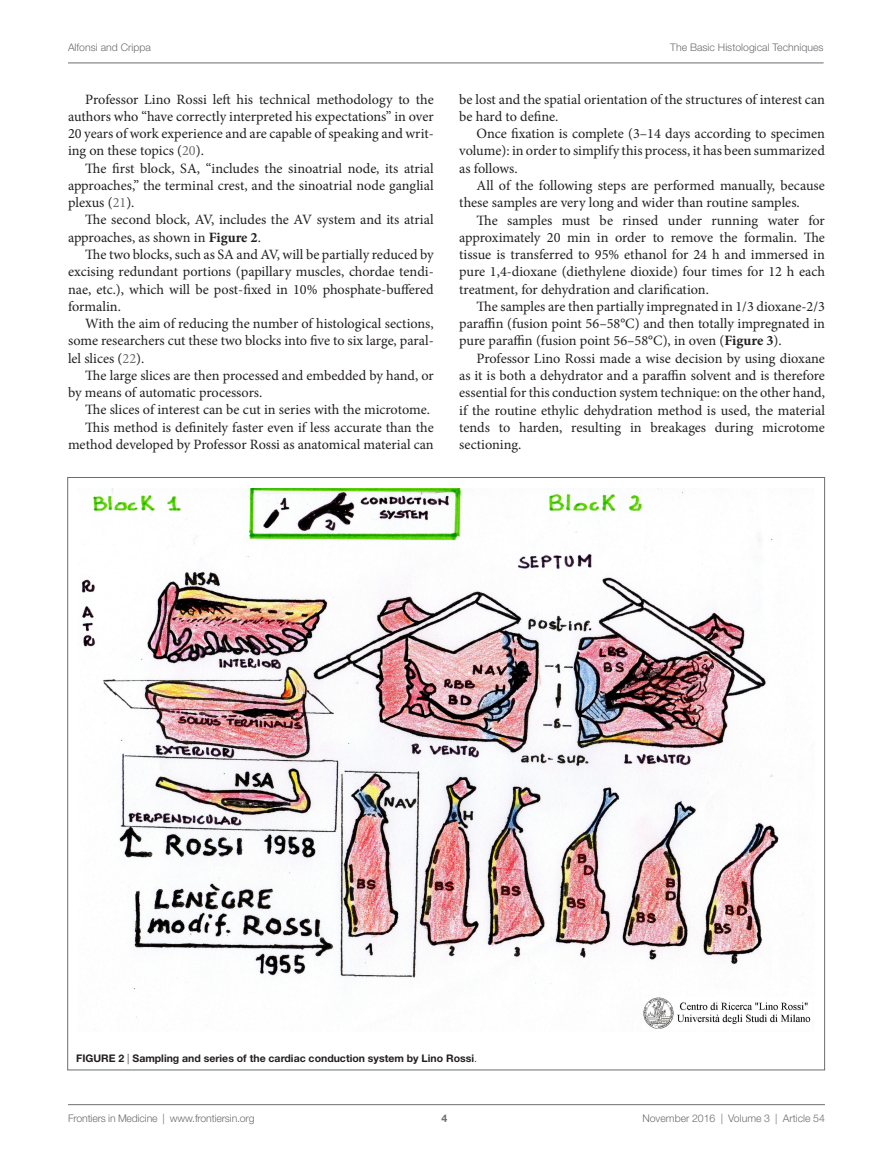
<style>
.page{position:relative;width:893px;height:1170px;background:#fff}
.page>*{position:absolute;margin:0;border:0;box-sizing:border-box;transform-origin:0 0}
.t1{font:14.25px/17.2px "Minion Pro";color:#231f20;text-align:justify}
.t2{font:300 10.5px "Helvetica Neue LT Std";color:#6c6d70}
.t3{font:700 10.5px "Helvetica Neue LT Std";color:#231f20}
.t4{font:700 10.5px "Helvetica Neue LT Std";color:#6c6d70}
.s1{color:#6c6d70}
.s2{font-weight:700}
.s3{font-weight:300}
</style>
<div class="page">
<img style="left:81px;top:489px;width:730px;height:540px">
<hr style="left:68px;top:63px;width:756px;height:1px;background:#6c6d70">
<hr style="left:68px;top:1104px;width:757px;height:1px;background:#6c6d70">
<p class="t2" style="left:68px;top:41px;width:84px">Alfonsi and Crippa</p>
<p class="t2" style="left:670px;top:41px;width:155px">The Basic Histological Techniques</p>
<p class="t1" style="left:68px;top:90px;width:367px;text-indent:17px">Professor Lino Rossi left his technical methodology to the authors who “have correctly interpreted his expectations” in over 20 years of work experience and are capable of speaking and writ&shy;ing on these topics (<span class="s1">20</span>).</p>
<p class="t1" style="left:68px;top:159px;width:367px;text-indent:17px">The first block, SA, “includes the sinoatrial node, its atrial approaches,” the terminal crest, and the sinoatrial node ganglial plexus (<span class="s1">21</span>).</p>
<p class="t1" style="left:68px;top:211px;width:367px;text-indent:17px">The second block, AV, includes the AV system and its atrial approaches, as shown in <span class="s2">Figure 2</span>.</p>
<p class="t1" style="left:68px;top:246px;width:367px;text-indent:17px">The two blocks, such as SA and AV, will be partially reduced by excising redundant portions (papillary muscles, chordae tendi&shy;nae, etc.), which will be post-fixed in 10% phosphate-buffered formalin.</p>
<p class="t1" style="left:68px;top:315px;width:367px;text-indent:17px">With the aim of reducing the number of histological sections, some researchers cut these two blocks into five to six large, paral&shy;lel slices (<span class="s1">22</span>).</p>
<p class="t1" style="left:68px;top:367px;width:367px;text-indent:17px">The large slices are then processed and embedded by hand, or by means of automatic processors.</p>
<p class="t1" style="left:68px;top:401px;width:367px;text-align:right">The slices of interest can be cut in series with the microtome.<br>This method is definitely faster even if less accurate than the method developed by Professor Rossi as anatomical material can</p>
<p class="t1" style="left:459px;top:91px;width:367px">be lost and the spatial orientation of the structures of interest can be hard to define.</p>
<p class="t1" style="left:459px;top:125px;width:367px;text-indent:17px">Once fixation is complete (3–14 days according to specimen volume): in order to simplify this process, it has been summarized as follows.</p>
<p class="t1" style="left:459px;top:177px;width:367px;text-indent:17px">All of the following steps are performed manually, because these samples are very long and wider than routine samples.</p>
<p class="t1" style="left:459px;top:211px;width:367px;text-indent:17px">The samples must be rinsed under running water for approximately 20 min in order to remove the formalin. The tissue is transferred to 95% ethanol for 24 h and immersed in pure 1,4-dioxane (diethylene dioxide) four times for 12 h each treatment, for dehydration and clarification.</p>
<p class="t1" style="left:459px;top:298px;width:367px;text-indent:17px">The samples are then partially impregnated in 1/3 dioxane-2/3 paraffin (fusion point 56–58°C) and then totally impregnated in pure paraffin (fusion point 56–58°C), in oven (<span class="s2">Figure 3</span>).</p>
<p class="t1" style="left:459px;top:349px;width:367px;text-indent:17px">Professor Lino Rossi made a wise decision by using dioxane as it is both a dehydrator and a paraffin solvent and is therefore essential for this conduction system technique: on the other hand, if the routine ethylic dehydration method is used, the material tends to harden, resulting in breakages during microtome sectioning.</p>
<p class="t3" style="left:76px;top:1051px;width:402px">FIGURE 2 <span class="s3">|</span> Sampling and series of the cardiac conduction system by Lino Rossi<span class="s3">.</span></p>
<p class="t2" style="left:68px;top:1111px;width:188px">Frontiers in Medicine | www.frontiersin.org</p>
<p class="t2" style="left:642px;top:1111px;width:184px">November 2016 | Volume 3 | Article 54</p>
<p class="t4" style="left:441px;top:1111px;width:7px">4</p>
</div>
